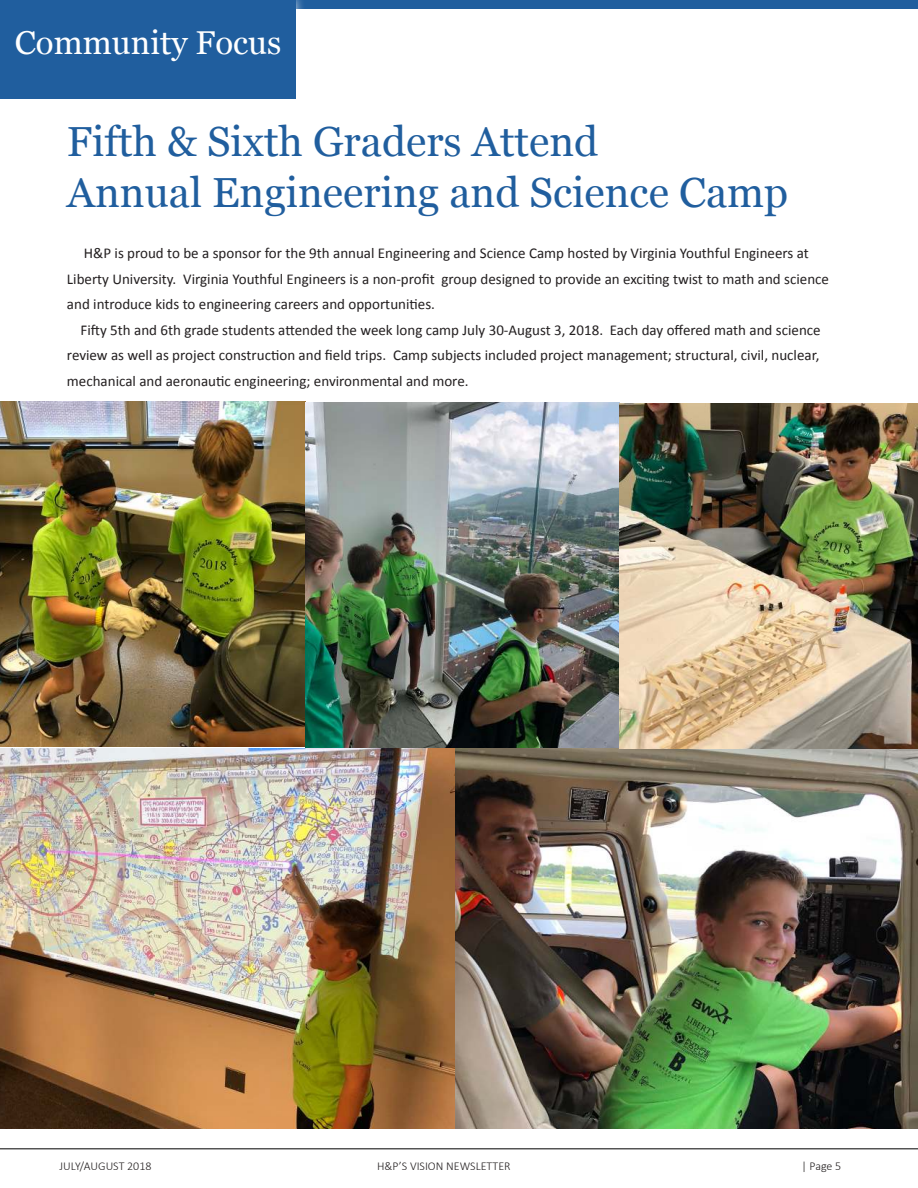
<style>
.page{position:relative;width:918px;height:1188px;background:#fff}
.page>*{position:absolute;margin:0;border:0;box-sizing:border-box;transform-origin:0 0}
.t1{font:42px/51px "Georgia";color:#205e9e}
.t2{font:33px "Georgia";color:#fff}
.t3{font:15px/25.5px "Calibri";color:#231f20}
.t4{font:300 12px "Calibri";color:#231f20}
</style>
<div class="page">
<div style="left:0;top:0;width:918px;height:9px;background:#205e9e"></div>
<hr style="left:0;top:1148px;width:918px;height:1px;background:#000">
<div style="left:0;top:0;width:305px;height:108px;background:#fff"></div>
<div style="left:0;top:0;width:296px;height:99px;background:#205e9e"></div>
<img style="left:0;top:749px;width:454px;height:380px">
<img style="left:0;top:401px;width:620px;height:347px">
<img style="left:456px;top:749px;width:462px;height:380px">
<img style="left:620px;top:403px;width:298px;height:346px">
<h2 class="t2" style="left:15px;top:29px;width:268px">Community Focus</h2>
<h1 class="t1" style="left:67px;top:119px;width:723px">Fifth &amp; Sixth Graders Attend<br>Annual Engineering and Science Camp</h1>
<p class="t3" style="left:67px;top:241px;width:764px;text-indent:17px">H&amp;P is proud to be a sponsor for the 9th annual Engineering and Science Camp hosted by Virginia Youthful Engineers at<br>Liberty University. Virginia Youthful Engineers is a non-profit group designed to provide an exciting twist to math and science and introduce kids to engineering careers and opportunities.</p>
<p class="t3" style="left:67px;top:317px;width:755px;text-align:justify;text-indent:14px">Fifty 5th and 6th grade students attended the week long camp July 30-August 3, 2018. Each day offered math and science review as well as project construction and field trips. Camp subjects included project management; structural, civil, nuclear, mechanical and aeronautic engineering; environmental and more.</p>
<p class="t4" style="left:60px;top:1161px;width:93px">JULY/AUGUST 2018</p>
<p class="t4" style="left:377px;top:1161px;width:135px">H&amp;P’S VISION NEWSLETTER</p>
<p class="t4" style="left:801px;top:1161px;width:41px">| Page 5</p>
</div>
